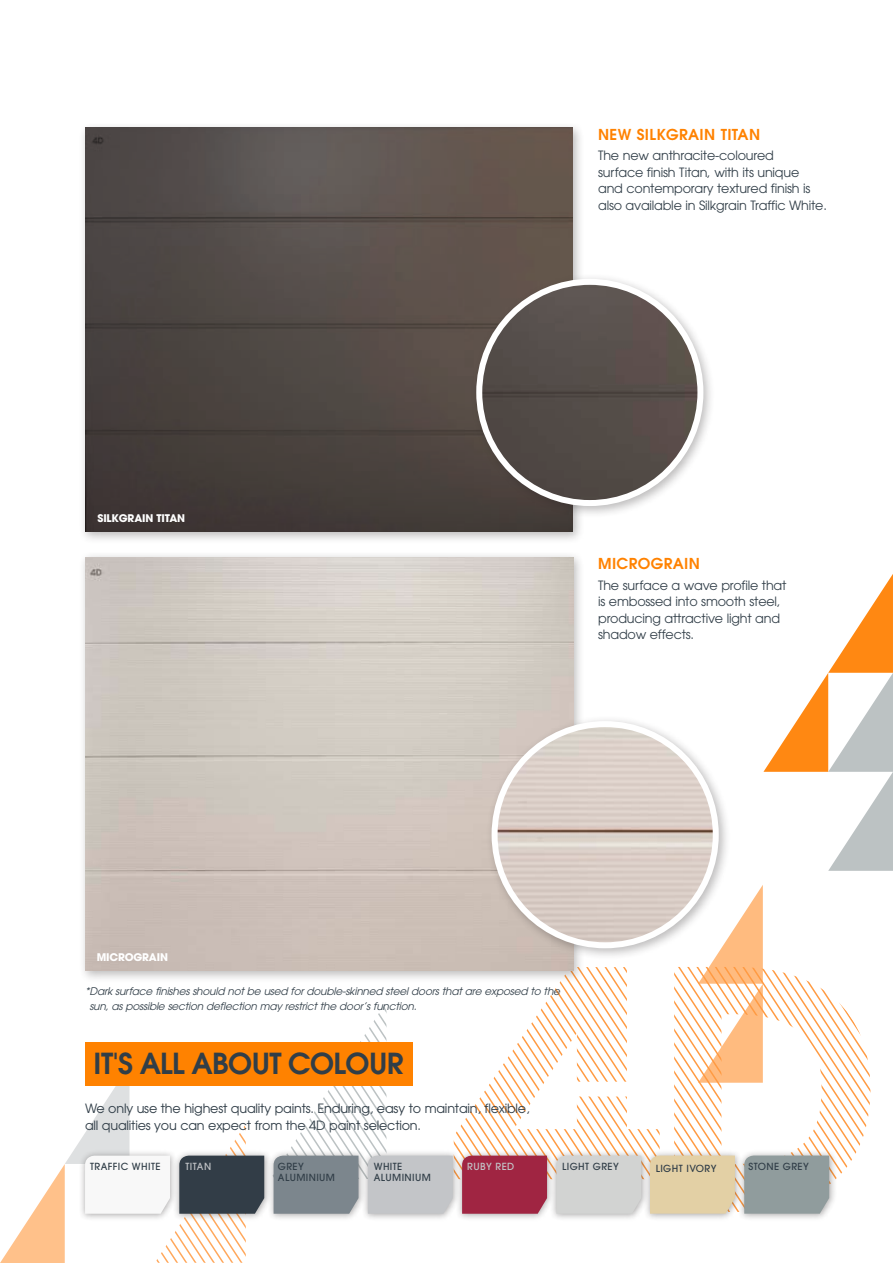
<style>
.page{position:relative;width:893px;height:1263px;background:#fff}
.page>*{position:absolute;margin:0;border:0;box-sizing:border-box;transform-origin:0 0}
.t1{font:600 28.8px "Avant Garde";letter-spacing:-.025em;color:#313e48}
.t2{font:600 15px "Avant Garde LT";letter-spacing:.025em;color:#ff8200}
.t3{font:12.75px/16.5px "Avant Garde LT";letter-spacing:-.015em;color:#313e48}
.t4{font:12.75px/16.5px "Avant Garde";letter-spacing:-.015em;color:#313e48}
.t5{font:italic 10.5px/15px "Avant Garde LT";letter-spacing:-.015em;color:#313e48}
.t6{font:700 10.5px "Avant Garde LT";letter-spacing:-.015em;color:#fff}
.t7{font:500 9.75px/11.2px "Avant Garde LT";letter-spacing:.04em;color:#313e48}
.t8{font:500 9.75px "Avant Garde LT";letter-spacing:.04em;color:#c3c5c8}
</style>
<div class="page">
<svg style="left:763px;top:574px;width:130px;height:297px"></svg>
<svg style="left:709px;top:885px;width:54px;height:82px"></svg>
<svg style="left:846px;top:1011px;width:9px;height:157px"></svg>
<svg style="left:837px;top:1003px;width:9px;height:171px"></svg>
<svg style="left:754px;top:967px;width:9px;height:116px"></svg>
<svg style="left:745px;top:967px;width:9px;height:116px"></svg>
<svg style="left:736px;top:967px;width:9px;height:116px"></svg>
<svg style="left:727px;top:967px;width:9px;height:116px"></svg>
<svg style="left:717px;top:967px;width:10px;height:179px"></svg>
<svg style="left:708px;top:967px;width:9px;height:182px"></svg>
<svg style="left:699px;top:967px;width:9px;height:182px"></svg>
<svg style="left:690px;top:967px;width:9px;height:182px"></svg>
<svg style="left:681px;top:967px;width:9px;height:182px"></svg>
<svg style="left:674px;top:967px;width:7px;height:182px"></svg>
<div style="left:79px;top:122px;width:506px;height:422px;background:#231f20;opacity:.3"></div>
<img style="left:85px;top:128px;width:488px;height:403px">
<div style="left:79px;top:551px;width:506px;height:432px;background:#231f20;opacity:.3"></div>
<img style="left:85px;top:557px;width:488px;height:414px">
<div style="left:470px;top:273px;width:245px;height:245px;background:#231f20;opacity:.3"></div>
<img style="left:479px;top:282px;width:221px;height:221px;border-radius:111px">
<div style="left:476px;top:279px;width:227px;height:227px;border:6px solid #fff;border-radius:50%"></div>
<div style="left:486px;top:715px;width:245px;height:245px;background:#231f20;opacity:.3"></div>
<img style="left:495px;top:724px;width:221px;height:221px;border-radius:111px">
<div style="left:492px;top:721px;width:227px;height:227px;border:6px solid #fff;border-radius:50%"></div>
<div style="left:643px;top:1149px;width:100px;height:73px;background:#231f20;opacity:.4"></div>
<div style="left:650px;top:1155px;width:85px;height:59px;background:#e3d0a5"></div>
<div style="left:173px;top:1149px;width:99px;height:73px;background:#231f20;opacity:.4"></div>
<svg style="left:0;top:1086px;width:264px;height:177px"></svg>
<div style="left:737px;top:1149px;width:100px;height:73px;background:#231f20;opacity:.4"></div>
<div style="left:744px;top:1155px;width:85px;height:59px;background:#909c9d"></div>
<div style="left:267px;top:1149px;width:99px;height:73px;background:#231f20;opacity:.4"></div>
<div style="left:361px;top:1149px;width:99px;height:73px;background:#231f20;opacity:.4"></div>
<div style="left:455px;top:1149px;width:100px;height:73px;background:#231f20;opacity:.4"></div>
<div style="left:550px;top:1149px;width:99px;height:73px;background:#231f20;opacity:.4"></div>
<svg style="left:270px;top:967px;width:371px;height:247px"></svg>
<div style="left:85px;top:1042px;width:327px;height:44px;background:#ff8200"></div>
<p class="t6" style="left:98px;top:511px;width:17px">SILKG</p>
<p class="t6" style="left:128px;top:511px;width:45px">RAIN TITAN</p>
<p class="t2" style="left:598px;top:124px;width:163px">NEW SILKGRAIN TITAN</p>
<p class="t3" style="left:598px;top:147px;width:230px">The new anthracite-coloured<br>surface finish Titan, with its unique and contemporary textured finish is also available in Silkgrain Traffic White.</p>
<p class="t2" style="left:598px;top:554px;width:103px">MICROGRAIN</p>
<p class="t3" style="left:598px;top:577px;width:190px">The surface a wave profile that is embossed into smooth steel, producing attractive light and shadow effects.</p>
<p class="t6" style="left:97px;top:950px;width:71px">MICROGRAIN</p>
<p class="t5" style="left:89px;top:983px;width:472px;text-indent:-4px">*Dark surface finishes should not be used for double-skinned steel doors that are exposed to the sun, as possible section deflection may restrict the door’s function.</p>
<h1 class="t1" style="left:94px;top:1044px;width:154px">IT'S ALL ABOUT</h1>
<h1 class="t1" style="left:288px;top:1044px;width:78px">COLOUR</h1>
<p class="t4" style="left:85px;top:1100px;width:446px">We only use the highest quality paints. Enduring, easy to maintain, flexible, all qualities you can expect from the 4D paint selection.</p>
<p class="t7" style="left:90px;top:1161px;width:72px">TRAFFIC WHITE</p>
<p class="t8" style="left:186px;top:1160px;width:27px">TITAN</p>
<p class="t7" style="left:278px;top:1161px;width:8px">GRE</p>
<p class="t7" style="left:298px;top:1161px;width:7px">Y</p>
<p class="t7" style="left:656px;top:1163px;width:62px">LIGHT IVORY</p>
<p class="t7" style="left:748px;top:1161px;width:42px">STONE GRE</p>
<p class="t7" style="left:803px;top:1161px;width:7px">Y</p>
<p class="t7" style="left:278px;top:1172px;width:59px">ALUMINIUM</p>
<p class="t7" style="left:374px;top:1161px;width:59px">WHITE<br>ALUMINIUM</p>
<p class="t8" style="left:467px;top:1160px;width:49px">RUBY RED</p>
<p class="t7" style="left:562px;top:1161px;width:39px">LIGHT GRE</p>
<p class="t7" style="left:613px;top:1161px;width:7px">Y</p>
</div>
